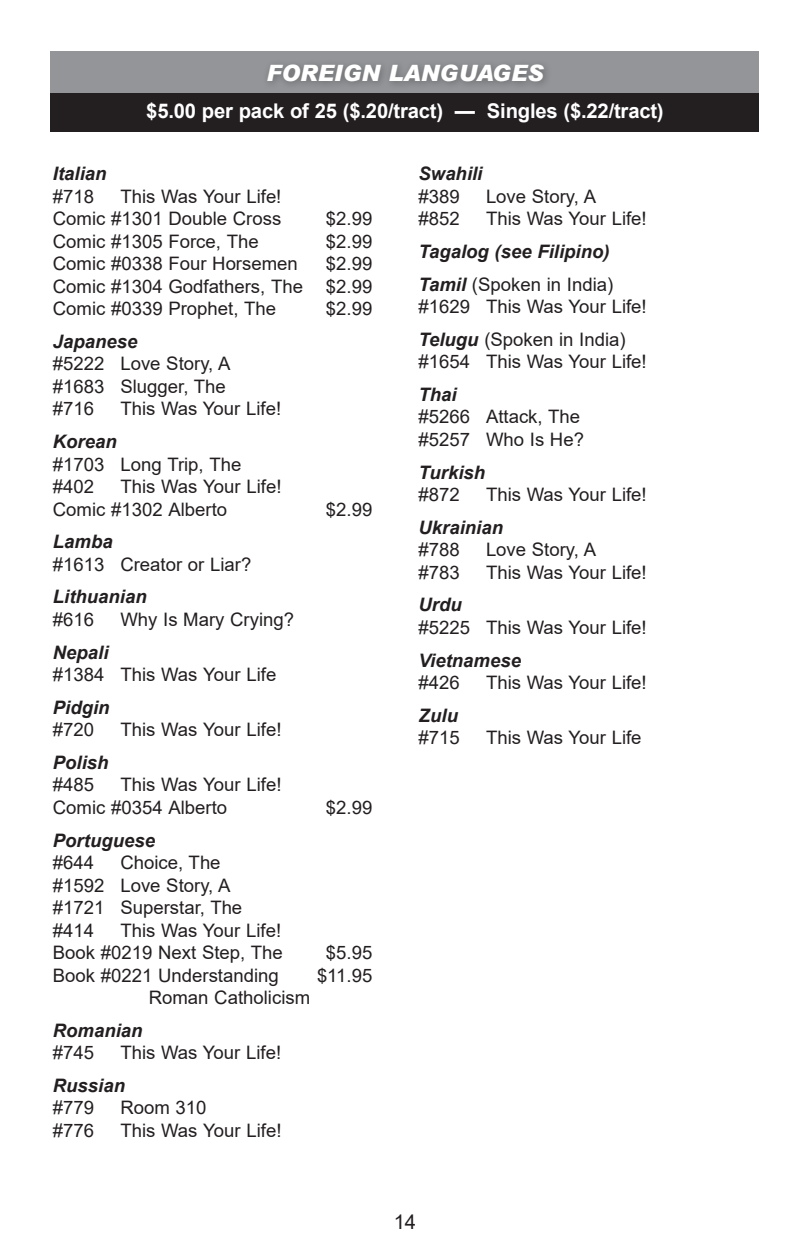
<style>
.page{position:relative;width:810px;height:1256px;background:#fff}
.page>*{position:absolute;margin:0;border:0;box-sizing:border-box;transform-origin:0 0}
.t1{font:italic 900 22.5px "Arial";color:#fff}
.t2{font:700 20.25px "Arial";letter-spacing:-.01em;color:#fff}
.t3{font:20.25px "Arial";color:#231f20}
.t4{font:18.45px/22.5px "Arial";color:#231f20}
.t5{font:italic 700 18.45px/32.6px "Arial";color:#231f20}
.s1{font-weight:400;font-style:normal}
.s2{font-weight:700;font-style:italic}
</style>
<div class="page">
<div style="left:51px;top:51px;width:708px;height:43px;background:#939598"></div>
<div style="left:262px;top:59px;width:291px;height:31px;background:#231f20;opacity:.35"></div>
<div style="left:51px;top:94px;width:708px;height:38px;background:#231f20"></div>
<p class="t1" style="left:266px;top:59px;width:279px">FOREIGN LANGUAGES</p>
<p class="t2" style="left:146px;top:97px;width:519px">$5.00 per pack of 25 ($.20/tract) — Singles ($.22/tract)</p>
<p class="t5" style="left:53px;top:158px;width:55px">Italian</p>
<p class="t4" style="left:53px;top:185px;width:43px">#718</p>
<p class="t4" style="left:53px;top:185px;width:230px;text-align:right">This Was Your Life!<br>Comic #1301 Double Cross</p>
<p class="t4" style="left:326px;top:207px;width:48px">$2.99</p>
<p class="t4" style="left:53px;top:230px;width:207px">Comic #1305 Force, The</p>
<p class="t4" style="left:326px;top:230px;width:48px">$2.99</p>
<p class="t4" style="left:53px;top:252px;width:247px">Comic #0338 Four Horsemen</p>
<p class="t4" style="left:53px;top:252px;width:321px;text-align:justify;text-indent:273px">$2.99<br>Comic #1304 Godfathers, The $2.99<br>Comic #0339 Prophet, The</p>
<p class="t4" style="left:326px;top:297px;width:48px">$2.99</p>
<p class="t5" style="left:53px;top:326px;width:86px">Japanese</p>
<p class="t4" style="left:53px;top:352px;width:179px">#5222 Love Story, A #1683 Slugger, The #716</p>
<p class="t4" style="left:120px;top:397px;width:162px">This Was Your Life!</p>
<p class="t5" style="left:53px;top:426px;width:65px">Korean</p>
<p class="t4" style="left:53px;top:453px;width:190px">#1703 Long Trip, The #402</p>
<p class="t4" style="left:53px;top:475px;width:230px;text-indent:67px">This Was Your Life!<br>Comic #1302 Alberto</p>
<p class="t5" style="left:53px;top:526px;width:61px">Lamba</p>
<p class="t4" style="left:53px;top:553px;width:200px">#1613 Creator or Liar?</p>
<p class="t5" style="left:53px;top:581px;width:95px">Lithuanian</p>
<p class="t4" style="left:53px;top:608px;width:43px">#616</p>
<p class="t4" style="left:120px;top:608px;width:175px">Why Is Mary Crying?</p>
<p class="t5" style="left:53px;top:636px;width:57px">Nepali</p>
<p class="t4" style="left:53px;top:663px;width:225px">#1384 This Was Your Life</p>
<p class="t5" style="left:53px;top:691px;width:58px">Pidgin</p>
<p class="t4" style="left:53px;top:718px;width:43px">#720</p>
<p class="t4" style="left:120px;top:718px;width:163px">This Was Your Life!</p>
<p class="t5" style="left:53px;top:746px;width:57px">Polish</p>
<p class="t4" style="left:53px;top:773px;width:43px">#485</p>
<p class="t4" style="left:53px;top:773px;width:230px;text-indent:67px">This Was Your Life!<br>Comic #0354 Alberto</p>
<p class="t5" style="left:53px;top:824px;width:104px">Portuguese</p>
<p class="t4" style="left:53px;top:851px;width:43px">#644</p>
<p class="t4" style="left:53px;top:851px;width:191px;text-indent:67px">Choice, The #1592 Love Story, A #1721 Superstar, The #414</p>
<p class="t4" style="left:53px;top:918px;width:231px;text-align:right">This Was Your Life!<br>Book #0219 Next Step, The</p>
<p class="t4" style="left:326px;top:498px;width:48px">$2.99</p>
<p class="t4" style="left:326px;top:796px;width:48px">$2.99</p>
<p class="t4" style="left:326px;top:941px;width:48px">$5.95</p>
<p class="t4" style="left:53px;top:963px;width:227px">Book #0221 Understanding</p>
<p class="t4" style="left:317px;top:963px;width:57px">$11.95</p>
<p class="t4" style="left:149px;top:986px;width:163px">Roman Catholicism</p>
<p class="t5" style="left:53px;top:1014px;width:91px">Romanian</p>
<p class="t4" style="left:53px;top:1041px;width:43px">#745</p>
<p class="t4" style="left:120px;top:1041px;width:162px">This Was Your Life!</p>
<p class="t5" style="left:53px;top:1069px;width:74px">Russian</p>
<p class="t4" style="left:53px;top:1096px;width:43px">#779</p>
<p class="t4" style="left:120px;top:1096px;width:88px">Room 310</p>
<p class="t4" style="left:53px;top:1119px;width:43px">#776</p>
<p class="t4" style="left:120px;top:1119px;width:163px">This Was Your Life!</p>
<p class="t5" style="left:419px;top:158px;width:65px">Swahili</p>
<p class="t4" style="left:419px;top:185px;width:43px">#389</p>
<p class="t4" style="left:486px;top:185px;width:112px">Love Story, A</p>
<p class="t4" style="left:419px;top:207px;width:43px">#852</p>
<p class="t4" style="left:486px;top:207px;width:162px">This Was Your Life!</p>
<p class="t5" style="left:419px;top:236px;width:196px">Tagalog (see Filipino)<br>Tamil <span class="s1">(Spoken in India)</span></p>
<p class="t4" style="left:419px;top:290px;width:230px;line-height:32.6px">#1629 This Was Your Life!<br><span class="s2">Telugu</span> (Spoken in India)</p>
<p class="t4" style="left:419px;top:350px;width:230px">#1654 This Was Your Life!</p>
<p class="t5" style="left:419px;top:379px;width:40px">Thai</p>
<p class="t4" style="left:419px;top:405px;width:167px">#5266 Attack, The #5257 Who Is He?</p>
<p class="t5" style="left:419px;top:456px;width:68px">Turkish</p>
<p class="t4" style="left:419px;top:483px;width:43px">#872</p>
<p class="t4" style="left:486px;top:483px;width:162px">This Was Your Life!</p>
<p class="t5" style="left:419px;top:511px;width:86px">Ukrainian</p>
<p class="t4" style="left:419px;top:538px;width:43px">#788</p>
<p class="t4" style="left:486px;top:538px;width:112px">Love Story, A</p>
<p class="t4" style="left:419px;top:561px;width:43px">#783</p>
<p class="t4" style="left:486px;top:561px;width:162px">This Was Your Life!</p>
<p class="t5" style="left:419px;top:589px;width:45px">Urdu</p>
<p class="t4" style="left:419px;top:616px;width:230px">#5225 This Was Your Life!</p>
<p class="t5" style="left:419px;top:644px;width:104px">Vietnamese</p>
<p class="t4" style="left:419px;top:671px;width:43px">#426</p>
<p class="t4" style="left:486px;top:671px;width:162px">This Was Your Life!</p>
<p class="t5" style="left:419px;top:699px;width:41px">Zulu</p>
<p class="t4" style="left:419px;top:726px;width:43px">#715</p>
<p class="t4" style="left:486px;top:726px;width:157px">This Was Your Life</p>
<p class="t3" style="left:394px;top:1208px;width:24px">14</p>
</div>
